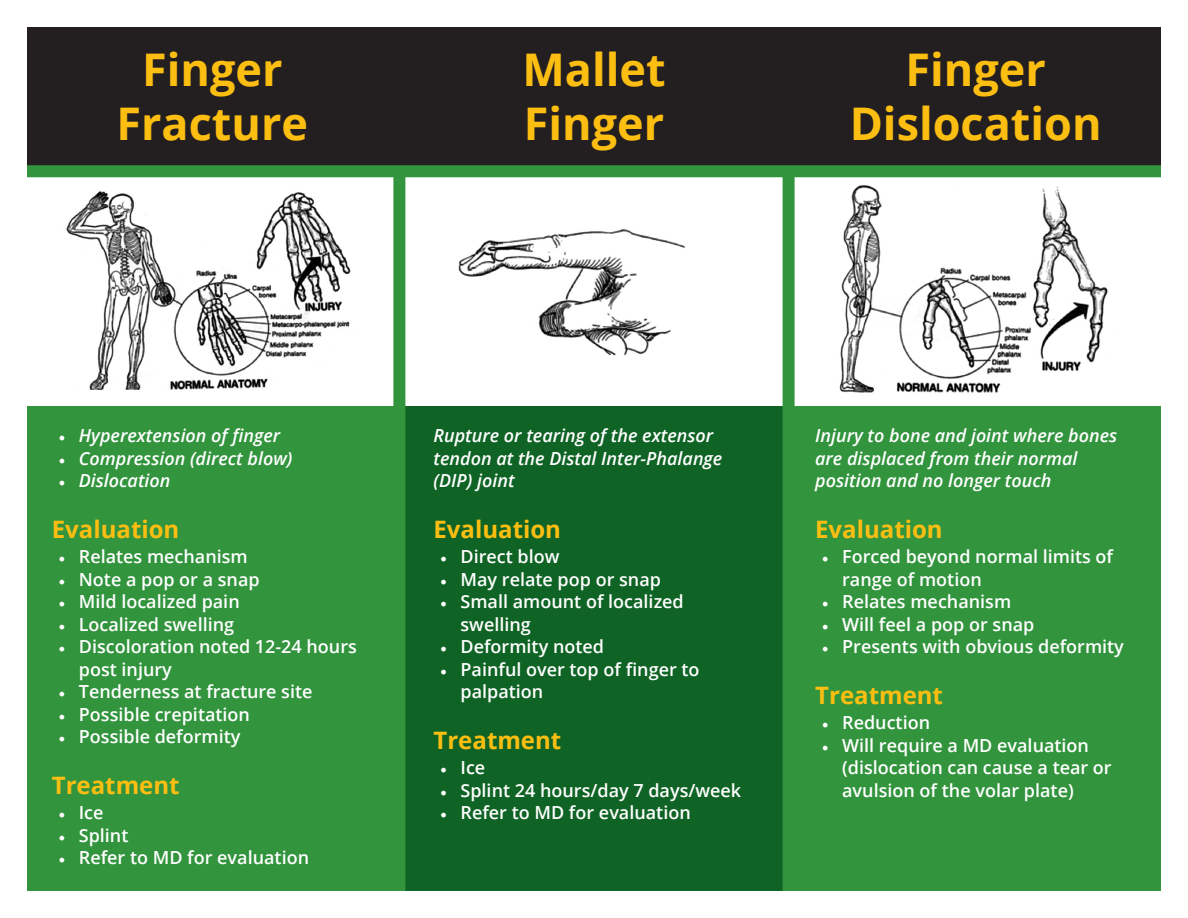
<style>
.page{position:relative;width:1188px;height:918px;background:#fff}
.page>*{position:absolute;margin:0;border:0;box-sizing:border-box;transform-origin:0 0}
.t1{font:700 45px/54px "Open Sans";color:#fdbe12;text-align:center}
.t2{font:700 24px "Open Sans";color:#fdbe12}
.t3{font:600 18px/22.5px "Open Sans";color:#fff}
.t4{font:italic 600 18px/22.5px "Open Sans";color:#fff}
.s1{font-family:"Minion Pro"}
.s2{font-family:"Minion Pro";font-weight:400}
</style>
<div class="page">
<div style="left:0;top:0;width:1188px;height:172px;background:#231f20"></div>
<div style="left:17px;top:368px;width:1144px;height:523px;background:#32943d"></div>
<div style="left:405px;top:368px;width:378px;height:523px;background:#0f6425"></div>
<div style="left:27px;top:167px;width:1144px;height:238px;background:#fff"></div>
<img style="left:52px;top:177px;width:321px;height:213px">
<img style="left:434px;top:177px;width:320px;height:179px">
<img style="left:815px;top:177px;width:321px;height:216px">
<div style="left:393px;top:171px;width:12px;height:733px;background:#32943d"></div>
<div style="left:783px;top:170px;width:12px;height:726px;background:#32943d"></div>
<div style="left:0;top:165px;width:1188px;height:12px;background:#32943d"></div>
<div style="left:1161px;top:0;width:27px;height:918px;background:#fff"></div>
<div style="left:0;top:0;width:27px;height:918px;background:#fff"></div>
<div style="left:0;top:891px;width:1188px;height:27px;background:#fff"></div>
<div style="left:0;top:0;width:1188px;height:27px;background:#fff"></div>
<p class="t1" style="left:142px;top:42px;width:142px">Finger</p>
<p class="t1" style="left:117px;top:96px;width:193px">Fracture</p>
<p class="t1" style="left:522px;top:42px;width:145px">Mallet</p>
<p class="t1" style="left:524px;top:96px;width:142px">Finger</p>
<p class="t1" style="left:850px;top:42px;width:253px">Finger<br>Dislocation</p>
<p class="t4" style="left:59px;top:424px;width:223px"><span class="s1">•</span> Hyperextension of finger</p>
<p class="t4" style="left:59px;top:447px;width:235px"><span class="s1">•</span> Compression (direct blow)</p>
<p class="t4" style="left:59px;top:469px;width:113px"><span class="s1">•</span> Dislocation</p>
<p class="t2" style="left:52px;top:512px;width:129px">Evaluation</p>
<p class="t3" style="left:59px;top:545px;width:191px"><span class="s2">•</span> Relates mechanism</p>
<p class="t3" style="left:59px;top:568px;width:203px"><span class="s2">•</span> Note a pop or a snap</p>
<p class="t3" style="left:59px;top:590px;width:183px"><span class="s2">•</span> Mild localized pain</p>
<p class="t3" style="left:59px;top:613px;width:177px"><span class="s2">•</span> Localized swelling</p>
<p class="t3" style="left:79px;top:635px;width:280px;text-indent:-20px"><span class="s2">•</span> Discoloration noted 12-24 hours post injury</p>
<p class="t3" style="left:59px;top:680px;width:255px"><span class="s2">•</span> Tenderness at fracture site</p>
<p class="t3" style="left:59px;top:703px;width:193px"><span class="s2">•</span> Possible crepitation</p>
<p class="t3" style="left:59px;top:725px;width:183px"><span class="s2">•</span> Possible deformity</p>
<p class="t2" style="left:52px;top:768px;width:129px">Treatment</p>
<p class="t3" style="left:59px;top:801px;width:47px"><span class="s2">•</span> Ice</p>
<p class="t3" style="left:59px;top:824px;width:71px"><span class="s2">•</span> Splint</p>
<p class="t3" style="left:59px;top:846px;width:252px"><span class="s2">•</span> Refer to MD for evaluation</p>
<p class="t4" style="left:434px;top:424px;width:290px">Rupture or tearing of the extensor tendon at the Distal Inter-Phalange (DIP) joint</p>
<p class="t2" style="left:434px;top:512px;width:129px">Evaluation</p>
<p class="t3" style="left:440px;top:545px;width:121px"><span class="s2">•</span> Direct blow</p>
<p class="t3" style="left:440px;top:568px;width:222px"><span class="s2">•</span> May relate pop or snap</p>
<p class="t3" style="left:461px;top:590px;width:225px;text-indent:-20px"><span class="s2">•</span> Small amount of localized swelling</p>
<p class="t3" style="left:440px;top:635px;width:165px"><span class="s2">•</span> Deformity noted</p>
<p class="t3" style="left:461px;top:658px;width:241px;text-indent:-20px"><span class="s2">•</span> Painful over top of finger to palpation</p>
<p class="t2" style="left:434px;top:723px;width:129px">Treatment</p>
<p class="t3" style="left:440px;top:756px;width:47px"><span class="s2">•</span> Ice</p>
<p class="t3" style="left:440px;top:779px;width:302px"><span class="s2">•</span> Splint 24 hours/day 7 days/week</p>
<p class="t3" style="left:440px;top:801px;width:252px"><span class="s2">•</span> Refer to MD for evaluation</p>
<p class="t4" style="left:815px;top:424px;width:304px">Injury to bone and joint where bones are displaced from their normal position and no longer touch</p>
<p class="t2" style="left:815px;top:512px;width:129px">Evaluation</p>
<p class="t3" style="left:842px;top:545px;width:272px;text-indent:-20px"><span class="s2">•</span> Forced beyond normal limits of range of motion</p>
<p class="t3" style="left:822px;top:590px;width:191px"><span class="s2">•</span> Relates mechanism</p>
<p class="t3" style="left:822px;top:613px;width:214px"><span class="s2">•</span> Will feel a pop or snap</p>
<p class="t3" style="left:822px;top:635px;width:304px"><span class="s2">•</span> Presents with obvious deformity</p>
<p class="t2" style="left:815px;top:678px;width:129px">Treatment</p>
<p class="t3" style="left:822px;top:711px;width:110px"><span class="s2">•</span> Reduction</p>
<p class="t3" style="left:842px;top:734px;width:271px;text-indent:-20px"><span class="s2">•</span> Will require a MD evaluation (dislocation can cause a tear or avulsion of the volar plate)</p>
</div>
